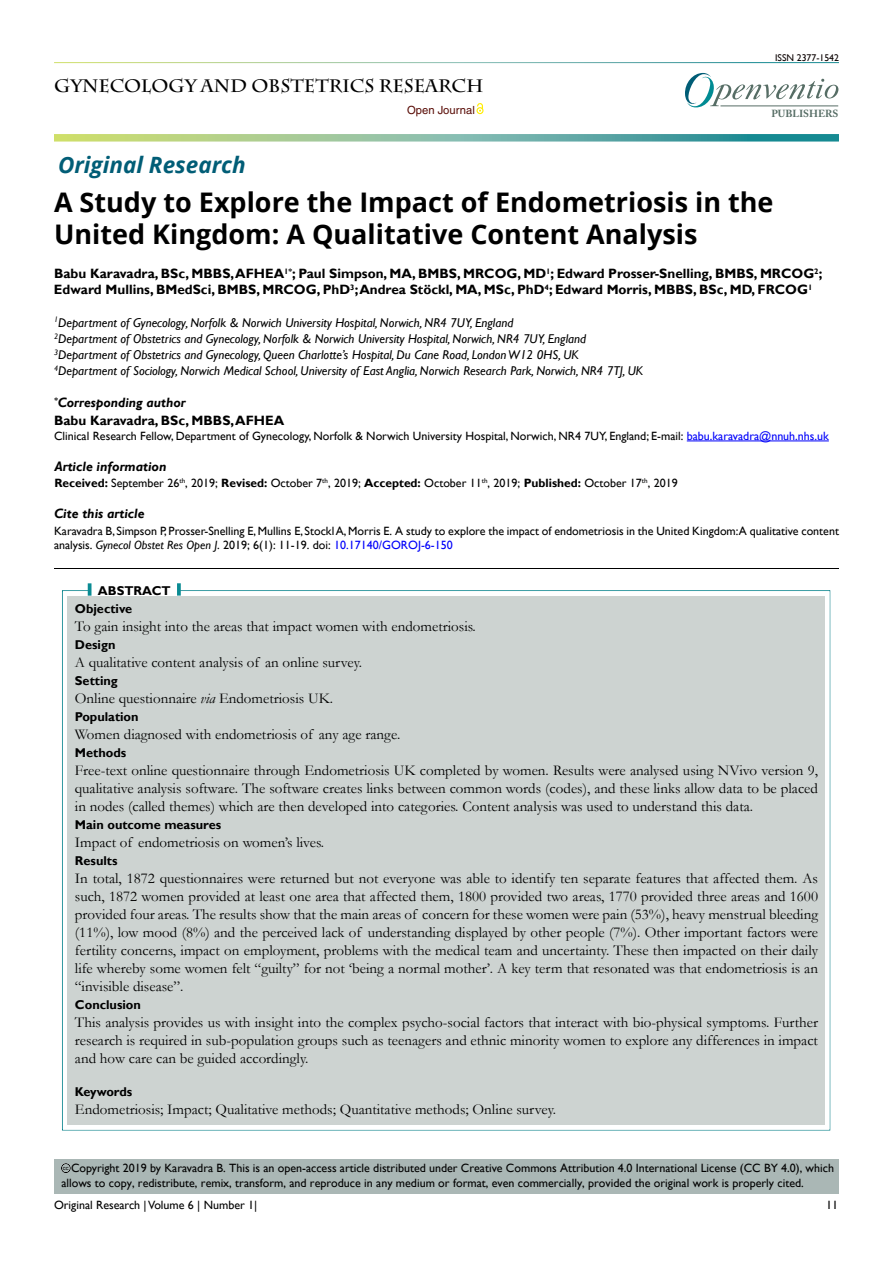
<style>
.page{position:relative;width:893px;height:1263px;background:#fff}
.page>*{position:absolute;margin:0;border:0;box-sizing:border-box;transform-origin:0 0}
.t1{font:700 27px/32.4px "Open Sans";color:#000}
.t2{font:italic 700 22.5px "Open Sans";color:#015d76}
.t3{font:700 18px "Charlemagne Std";color:#000}
.t4{font:15px/18px "Garamond";color:#000;text-align:justify}
.t5{font:700 13.5px/17.2px "Gill Sans";color:#000}
.t6{font:italic 700 13.5px "Gill Sans";color:#000}
.t7{font:italic 12.75px/16.2px "Gill Sans";color:#000}
.t8{font:700 12.75px "Gill Sans";color:#000}
.t9{font:12px/14.4px "Gill Sans";color:#000}
.t10{font:12px "Gill Sans";color:#000101}
.t11{font:700 12px "Gill Sans";color:#000}
.t12{font:11.25px "Helvetica LT Std";color:#580b05}
.t13{font:700 10.2px "Adobe Caslon Pro";color:#566d65}
.t14{font:9.75px "Gill Sans";color:#0a0000}
.t15{font:5.7px "Arial";color:#000}
.s1{font-style:italic}
.s2{color:#0000fa}
.s3{font-weight:400}
.s4{font-weight:400;color:#000101}
</style>
<div class="page">
<svg style="left:685px;top:73px;width:153px;height:35px"></svg>
<hr style="left:720px;top:106px;width:118px;height:1px;background:#566d65">
<svg style="left:54px;top:134px;width:785px;height:8px;background:#83bb9d"></svg>
<svg style="left:477px;top:103px;width:6px;height:10px"></svg>
<div style="left:50px;top:579px;width:793px;height:552px;background:#f9f2f3;opacity:.75"></div>
<hr style="left:687px;top:441px;width:142px;height:1px;background:#0000fa">
<div style="left:42px;top:558px;width:810px;height:13px;background:#f9f2f3;opacity:.75"></div>
<div style="left:67px;top:597px;width:758px;height:528px;background:#cdd3d1"></div>
<div style="left:77px;top:578px;width:27px;height:12px;background:#fff"></div>
<svg style="left:88px;top:583px;width:3px;height:13px"></svg>
<svg style="left:177px;top:583px;width:4px;height:13px"></svg>
<div style="left:54px;top:1159px;width:785px;height:34px;background:#aab7b5"></div>
<div style="left:48px;top:1150px;width:37px;height:24px;background:#f9f2f3;opacity:.75"></div>
<p class="t3" style="left:54px;top:75px;width:431px">GYNECOLOGY AND OBSTETRICS RESEARCH</p>
<h2 class="t2" style="left:58px;top:149px;width:189px">Original Research</h2>
<p class="t12" style="left:407px;top:104px;width:69px">Open Journal</p>
<p class="t14" style="left:775px;top:52px;width:65px">ISSN 2377-1542</p>
<p class="t13" style="left:771px;top:108px;width:69px">PUBLISHERS</p>
<h1 class="t1" style="left:54px;top:185px;width:721px">A Study to Explore the Impact of Endometriosis in the<br>United Kingdom: A Qualitative Content Analysis</h1>
<p class="t5" style="left:54px;top:266px;width:770px;line-height:16.2px">Babu Karavadra, BSc, MBBS, AFHEA<sup>1*</sup>; Paul Simpson, MA, BMBS, MRCOG, MD<sup>1</sup>; Edward Prosser-Snelling, BMBS, MRCOG<sup>2</sup>;<br>Edward Mullins, BMedSci, BMBS, MRCOG, PhD<sup>3</sup>; Andrea Stöckl, MA, MSc, PhD<sup>4</sup>; Edward Morris, MBBS, BSc, MD, FRCOG<sup>1</sup></p>
<p class="t7" style="left:54px;top:315px;width:590px"><sup>1</sup>Department of Gynecology, Norfolk &amp; Norwich University Hospital, Norwich, NR4 7UY, England<br><sup>2</sup>Department of Obstetrics and Gynecology, Norfolk &amp; Norwich University Hospital, Norwich, NR4 7UY, England <sup>3</sup>Department of Obstetrics and Gynecology, Queen Charlotte’s Hospital, Du Cane Road, London W12 0HS, UK <sup>4</sup>Department of Sociology, Norwich Medical School, University of East Anglia, Norwich Research Park, Norwich, NR4 7TJ, UK</p>
<p class="t5" style="left:54px;top:394px;width:232px"><sup>*</sup><span class="s1">Corresponding author<br></span>Babu Karavadra, BSc, MBBS, AFHEA</p>
<p class="t10" style="left:54px;top:429px;width:776px">Clinical Research Fellow, Department of Gynecology, Norfolk &amp; Norwich University Hospital, Norwich, NR4 7UY, England; E-mail: <span class="s2">babu.karavadra@nnuh.nhs.uk</span></p>
<p class="t6" style="left:54px;top:459px;width:114px">Article information</p>
<p class="t11" style="left:54px;top:475px;width:625px">Received: <span class="s3">September 26</span><sup>th</sup><span class="s3">, 2019;</span> Revised: <span class="s3">October 7</span><sup>th</sup><span class="s3">, 2019;</span> Accepted: <span class="s4">October 11</span><sup>th</sup><span class="s4">, 2019</span><span class="s3">;</span> Published: <span class="s4">October 17</span><sup>th</sup><span class="s4">, 2019</span></p>
<p class="t6" style="left:54px;top:505px;width:92px">Cite this article</p>
<p class="t9" style="left:54px;top:524px;width:786px">Karavadra B, Simpson P, Prosser-Snelling E, Mullins E, Stockl A, Morris E. A study to explore the impact of endometriosis in the United Kingdom:A qualitative content analysis. <span class="s1">Gynecol Obstet Res Open J</span>. 2019; 6(1): 11-19. doi: <span class="s2">10.17140/GOROJ-6-150</span></p>
<p class="t8" style="left:98px;top:583px;width:74px">ABSTRACT</p>
<p class="t8" style="left:75px;top:601px;width:59px">Objective</p>
<p class="t4" style="left:75px;top:617px;width:402px">To gain insight into the areas that impact women with endometriosis.</p>
<p class="t8" style="left:75px;top:637px;width:42px">Design</p>
<p class="t4" style="left:75px;top:653px;width:289px">A qualitative content analysis of an online survey.</p>
<p class="t8" style="left:75px;top:673px;width:44px">Setting</p>
<p class="t4" style="left:75px;top:689px;width:260px">Online questionnaire <span class="s1">via</span> Endometriosis UK.</p>
<p class="t8" style="left:75px;top:709px;width:65px">Population</p>
<p class="t4" style="left:75px;top:725px;width:327px">Women diagnosed with endometriosis of any age range.</p>
<p class="t8" style="left:75px;top:745px;width:53px">Methods</p>
<p class="t4" style="left:75px;top:761px;width:745px">Free-text online questionnaire through Endometriosis UK completed by women. Results were analysed using NVivo version 9, qualitative analysis software. The software creates links between common words (codes), and these links allow data to be placed in nodes (called themes) which are then developed into categories. Content analysis was used to understand this data.</p>
<p class="t8" style="left:75px;top:817px;width:148px">Main outcome measures</p>
<p class="t4" style="left:75px;top:833px;width:251px">Impact of endometriosis on women’s lives.</p>
<p class="t8" style="left:75px;top:853px;width:44px">Results</p>
<p class="t4" style="left:75px;top:869px;width:745px">In total, 1872 questionnaires were returned but not everyone was able to identify ten separate features that affected them. As such, 1872 women provided at least one area that affected them, 1800 provided two areas, 1770 provided three areas and 1600 provided four areas. The results show that the main areas of concern for these women were pain (53%), heavy menstrual bleeding (11%), low mood (8%) and the perceived lack of understanding displayed by other people (7%). Other important factors were fertility concerns, impact on employment, problems with the medical team and uncertainty. These then impacted on their daily life whereby some women felt “guilty” for not ‘being a normal mother’. A key term that resonated was that endometriosis is an “invisible disease”.</p>
<p class="t8" style="left:75px;top:997px;width:68px">Conclusion</p>
<p class="t4" style="left:75px;top:1013px;width:745px">This analysis provides us with insight into the complex psycho-social factors that interact with bio-physical symptoms. Further research is required in sub-population groups such as teenagers and ethnic minority women to explore any differences in impact and how care can be guided accordingly.</p>
<p class="t8" style="left:75px;top:1084px;width:59px">Keywords</p>
<p class="t4" style="left:75px;top:1100px;width:483px">Endometriosis; Impact; Qualitative methods; Quantitative methods; Online survey.</p>
<p class="t9" style="left:61px;top:1161px;width:774px;text-indent:10px">Copyright 2019 by Karavadra B. This is an open-access article distributed under Creative Commons Attribution 4.0 International License (CC BY 4.0), which allows to copy, redistribute, remix, transform, and reproduce in any medium or format, even commercially, provided the original work is properly cited.</p>
<p class="t15" style="left:63px;top:1164px;width:7px">cc</p>
<p class="t9" style="left:54px;top:1198px;width:205px">Original Research | Volume 6 | Number 1|</p>
<p class="t9" style="left:826px;top:1198px;width:13px">11</p>
</div>
